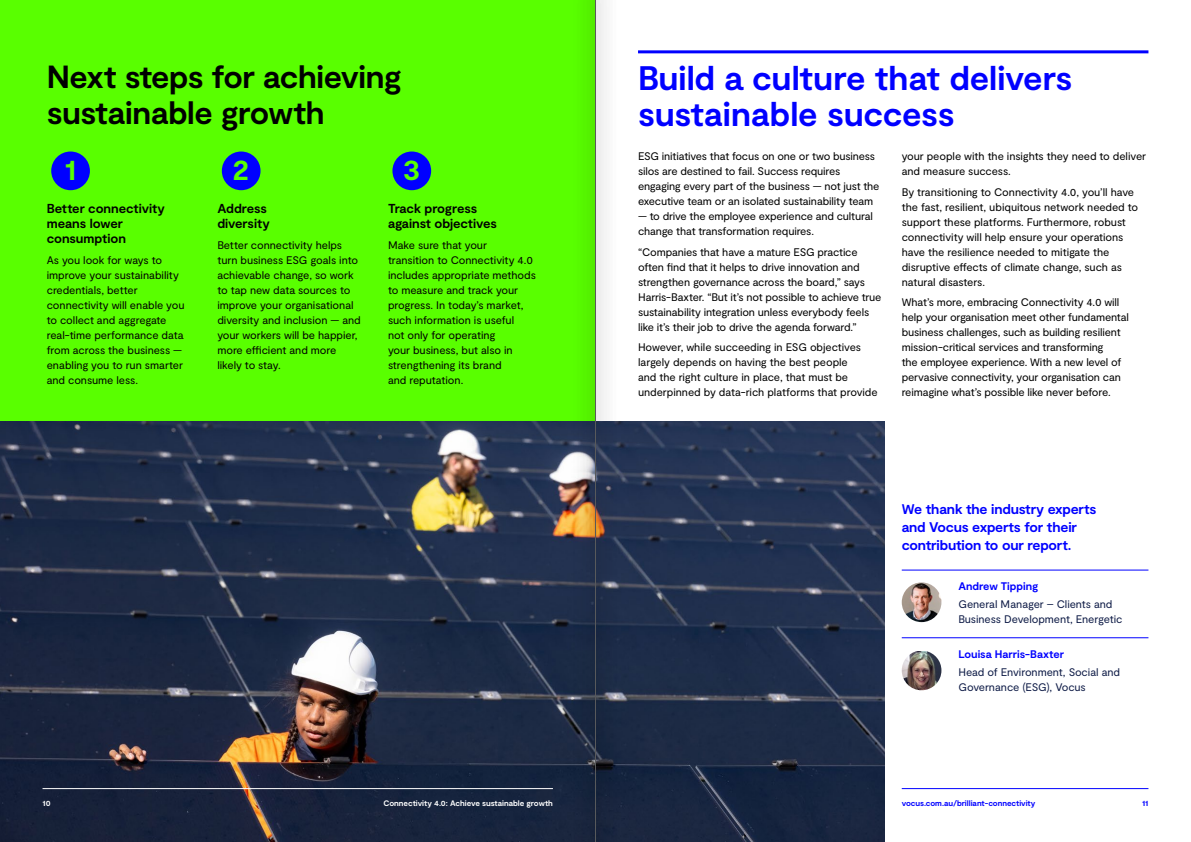
<style>
.page{position:relative;width:1191px;height:842px;background:#fff}
.page>*{position:absolute;margin:0;border:0;box-sizing:border-box;transform-origin:0 0}
.t1{font:700 34px/36px "Moderat";letter-spacing:-.005em;color:#00f}
.t2{font:700 32px/36px "Moderat";letter-spacing:-.015em;color:#000}
.t3{font:700 30px "Moderat";color:#59ff00}
.t4{font:700 14px/18px "Moderat";letter-spacing:-.015em;color:#00f}
.t5{font:700 13px/15px "Moderat";letter-spacing:-.01em;color:#000}
.t6{font:11px/15px "Moderat";letter-spacing:-.01em;color:#000}
.t7{font:11px/15px "Moderat";letter-spacing:-.01em;color:#0f1c47}
.t8{font:700 11px "Moderat";letter-spacing:-.005em;color:#00f}
.t9{font:700 8px "Moderat";letter-spacing:-.005em;color:#fff}
.t10{font:700 8px "Moderat";letter-spacing:-.005em;color:#00f}
</style>
<div class="page">
<div style="left:0;top:0;width:595px;height:450px;background:#59ff00"></div>
<div style="left:51px;top:151px;width:39px;height:39px;background:#00f;border-radius:50%"></div>
<div style="left:222px;top:151px;width:38px;height:39px;background:#00f;border-radius:50%"></div>
<div style="left:392px;top:151px;width:39px;height:39px;background:#00f;border-radius:50%"></div>
<hr style="left:638px;top:50px;width:510px;height:3px;background:#00f">
<img style="left:0;top:421px;width:884px;height:421px">
<hr style="left:901px;top:570px;width:247px;height:1px;background:#00f">
<hr style="left:901px;top:637px;width:247px;height:1px;background:#00f">
<img style="left:901px;top:582px;width:40px;height:40px;border-radius:20px">
<img style="left:901px;top:651px;width:40px;height:39px">
<hr style="left:43px;top:788px;width:510px;height:1px;background:#fff">
<hr style="left:901px;top:788px;width:247px;height:1px;background:#00f">
<div style="left:573px;top:0;width:44px;height:842px;background:#000;opacity:.75"></div>
<hr style="left:595px;top:0;width:1px;height:842px;background:#58595b">
<h2 class="t2" style="left:47px;top:61px;width:356px">Next steps for achieving sustainable growth</h2>
<h3 class="t3" style="left:64px;top:152px;width:13px">1</h3>
<h3 class="t3" style="left:232px;top:152px;width:18px">2</h3>
<h3 class="t3" style="left:403px;top:152px;width:19px">3</h3>
<p class="t5" style="left:47px;top:202px;width:120px">Better connectivity means lower consumption</p>
<p class="t6" style="left:47px;top:253px;width:139px">As you look for ways to improve your sustainability credentials, better connectivity will enable you to collect and aggregate real-time performance data from across the business — enabling you to run smarter and consume less.</p>
<p class="t5" style="left:217px;top:202px;width:54px">Address diversity</p>
<p class="t6" style="left:217px;top:238px;width:145px">Better connectivity helps turn business ESG goals into achievable change, so work to tap new data sources to improve your organisational diversity and inclusion — and your workers will be happier, more efficient and more likely to stay.</p>
<p class="t5" style="left:388px;top:202px;width:110px">Track progress against objectives</p>
<p class="t6" style="left:388px;top:238px;width:149px">Make sure that your transition to Connectivity 4.0 includes appropriate methods to measure and track your progress. In today’s market, such information is useful<br>not only for operating<br>your business, but also in strengthening its brand<br>and reputation.</p>
<h1 class="t1" style="left:638px;top:62px;width:436px">Build a culture that delivers sustainable success</h1>
<p class="t6" style="left:638px;top:149px;width:243px">ESG initiatives that focus on one or two business silos are destined to fail. Success requires engaging every part of the business — not just the executive team or an isolated sustainability team</p>
<p class="t6" style="left:638px;top:209px;width:236px">— to drive the employee experience and cultural change that transformation requires.</p>
<p class="t6" style="left:638px;top:245px;width:245px">“Companies that have a mature ESG practice often find that it helps to drive innovation and strengthen governance across the board,” says Harris-Baxter. “But it’s not possible to achieve true sustainability integration unless everybody feels like it’s their job to drive the agenda forward.”</p>
<p class="t6" style="left:638px;top:340px;width:241px">However, while succeeding in ESG objectives largely depends on having the best people<br>and the right culture in place, that must be underpinned by data-rich platforms that provide</p>
<p class="t6" style="left:901px;top:149px;width:246px">your people with the insights they need to deliver and measure success.</p>
<p class="t6" style="left:901px;top:185px;width:238px">By transitioning to Connectivity 4.0, you’ll have the fast, resilient, ubiquitous network needed to support these platforms. Furthermore, robust connectivity will help ensure your operations have the resilience needed to mitigate the disruptive effects of climate change, such as natural disasters.</p>
<p class="t6" style="left:901px;top:295px;width:229px">What’s more, embracing Connectivity 4.0 will help your organisation meet other fundamental business challenges, such as building resilient mission-critical services and transforming<br>the employee experience. With a new level of pervasive connectivity, your organisation can reimagine what’s possible like never before.</p>
<p class="t4" style="left:901px;top:500px;width:196px">We thank the industry experts and Vocus experts for their contribution to our report.</p>
<p class="t8" style="left:958px;top:580px;width:81px">Andrew Tipping</p>
<p class="t7" style="left:958px;top:597px;width:165px">General Manager – Clients and<br>Business Development, Energetic</p>
<p class="t8" style="left:958px;top:648px;width:107px">Louisa Harris-Baxter</p>
<p class="t7" style="left:958px;top:665px;width:163px">Head of Environment, Social and<br>Governance (ESG), Vocus</p>
<p class="t9" style="left:43px;top:798px;width:10px">10</p>
<p class="t9" style="left:383px;top:798px;width:171px">Connectivity 4.0: Achieve sustainable growth</p>
<p class="t10" style="left:901px;top:798px;width:135px">vocus.com.au/brilliant-connectivity</p>
<p class="t10" style="left:1142px;top:798px;width:8px">11</p>
</div>
